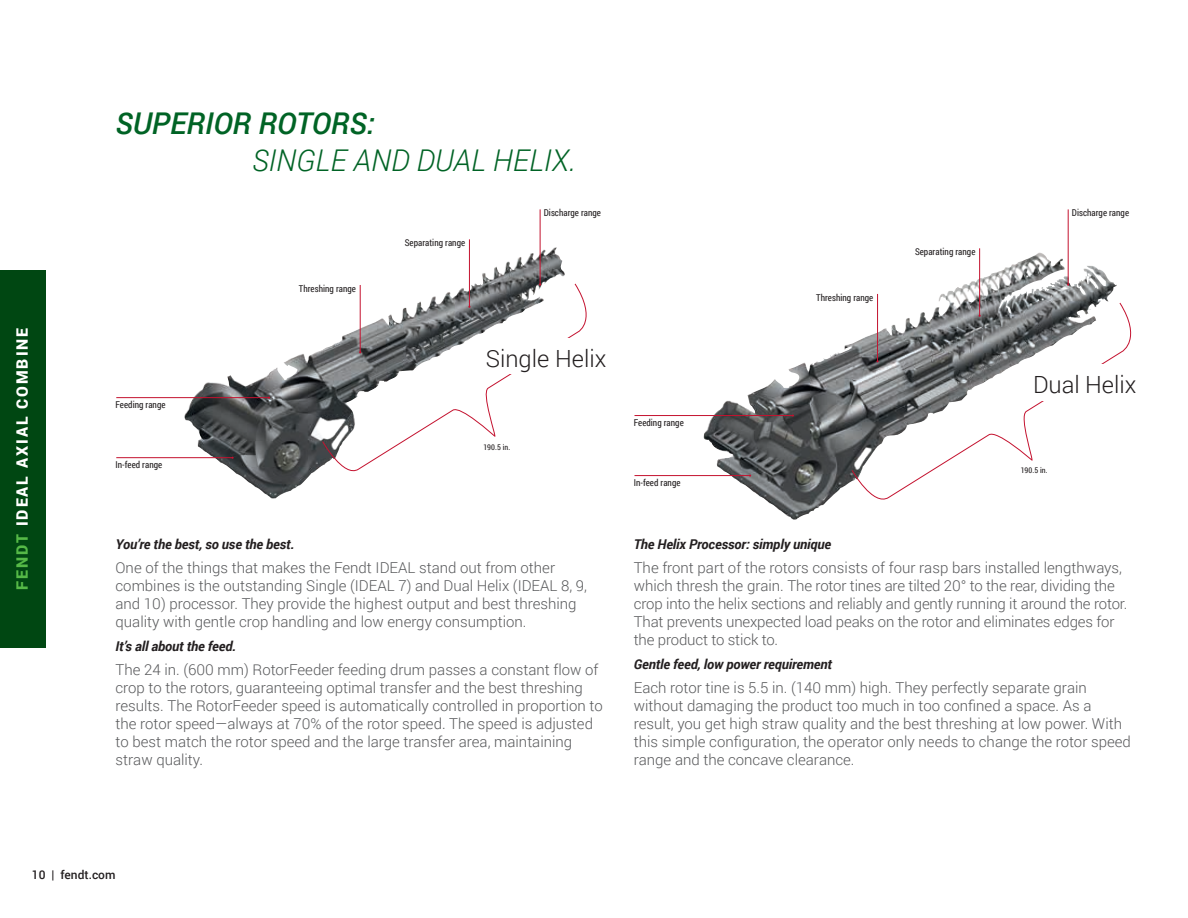
<style>
.page{position:relative;width:1188px;height:918px;background:#fff}
.page>*{position:absolute;margin:0;border:0;box-sizing:border-box;transform-origin:0 0}
.t1{font:italic 300 30px "Roboto";color:#006325}
.t2{font:italic 500 30px "Roboto";color:#006325}
.t3{font:300 23.7px "Roboto";color:#231f20}
.t4{font:900 15.75px "Roboto";letter-spacing:.125em;color:#fff}
.t5{font:300 15px/18px "Roboto";color:#58595b}
.t6{font:italic 700 13.5px "Roboto";letter-spacing:-.01em;color:#231f20}
.t7{font:500 12px "Roboto";color:#231f20}
.t8{font:9.45px "Roboto Condensed";letter-spacing:.005em;color:#231f20;scale:.95 1}
.t9{font:7.95px "Roboto Condensed";letter-spacing:.005em;color:#231f20}
.s1{color:#55b947}
</style>
<div class="page">
<img style="left:182px;top:247px;width:371px;height:251px">
<hr style="left:116px;top:457px;width:117px;height:1px;background:#c4122f">
<hr style="left:116px;top:397px;width:153px;height:1px;background:#c4122f">
<hr style="left:469px;top:239px;width:1px;height:68px;background:#c4122f">
<hr style="left:540px;top:209px;width:1px;height:76px;background:#c4122f">
<svg style="left:322px;top:283px;width:265px;height:195px"></svg>
<div style="left:482px;top:339px;width:131px;height:35px;background:#fff"></div>
<img style="left:702px;top:252px;width:337px;height:268px">
<hr style="left:635px;top:475px;width:115px;height:1px;background:#c4122f">
<hr style="left:635px;top:415px;width:158px;height:1px;background:#c4122f">
<hr style="left:877px;top:294px;width:1px;height:67px;background:#c4122f">
<hr style="left:979px;top:248px;width:1px;height:68px;background:#c4122f">
<hr style="left:1068px;top:209px;width:1px;height:76px;background:#c4122f">
<svg style="left:852px;top:302px;width:280px;height:205px"></svg>
<div style="left:1029px;top:364px;width:111px;height:37px;background:#fff"></div>
<div style="left:0;top:270px;width:45px;height:378px;background:#004712"></div>
<p class="t4" style="left:11px;top:590px;width:264px;rotate:-90deg"><span class="s1">FENDT</span> IDEAL AXIAL COMBINE</p>
<h1 class="t2" style="left:116px;top:102px;width:261px">SUPERIOR ROTORS:</h1>
<h1 class="t1" style="left:252px;top:140px;width:326px">SINGLE AND DUAL HELIX.</h1>
<p class="t8" style="left:116px;top:398px;width:54px">Feeding range</p>
<p class="t8" style="left:116px;top:458px;width:51px">In-feed range</p>
<p class="t8" style="left:299px;top:282px;width:62px">Threshing range</p>
<p class="t8" style="left:405px;top:236px;width:65px">Separating range</p>
<p class="t8" style="left:544px;top:206px;width:62px">Discharge range</p>
<h2 class="t3" style="left:486px;top:342px;width:122px">Single Helix</h2>
<p class="t9" style="left:483px;top:441px;width:28px">190.5 in.</p>
<p class="t6" style="left:116px;top:534px;width:181px">You’re the best, so use the best.</p>
<p class="t5" style="left:116px;top:559px;width:473px">One of the things that makes the Fendt IDEAL stand out from other combines is the outstanding Single (IDEAL 7) and Dual Helix (IDEAL 8, 9, and 10) processor. They provide the highest output and best threshing quality with gentle crop handling and low energy consumption.</p>
<p class="t6" style="left:116px;top:636px;width:122px">It’s all about the feed.</p>
<p class="t5" style="left:116px;top:661px;width:489px">The 24 in. (600 mm) RotorFeeder feeding drum passes a constant flow of crop to the rotors, guaranteeing optimal transfer and the best threshing results. The RotorFeeder speed is automatically controlled in proportion to the rotor speed—always at 70% of the rotor speed. The speed is adjusted to best match the rotor speed and the large transfer area, maintaining straw quality.</p>
<p class="t8" style="left:634px;top:416px;width:54px">Feeding range</p>
<p class="t8" style="left:634px;top:476px;width:51px">In-feed range</p>
<p class="t8" style="left:816px;top:291px;width:62px">Threshing range</p>
<p class="t8" style="left:915px;top:245px;width:65px">Separating range</p>
<p class="t8" style="left:1072px;top:206px;width:62px">Discharge range</p>
<h2 class="t3" style="left:1033px;top:368px;width:105px">Dual Helix</h2>
<p class="t9" style="left:1021px;top:464px;width:28px">190.5 in.</p>
<p class="t6" style="left:634px;top:534px;width:199px">The Helix Processor: simply unique</p>
<p class="t5" style="left:634px;top:559px;width:495px">The front part of the rotors consists of four rasp bars installed lengthways, which thresh the grain. The rotor tines are tilted 20° to the rear, dividing the crop into the helix sections and reliably and gently running it around the rotor.<br>That prevents unexpected load peaks on the rotor and eliminates edges for the product to stick to.</p>
<p class="t6" style="left:634px;top:654px;width:200px">Gentle feed, low power requirement</p>
<p class="t5" style="left:634px;top:679px;width:499px">Each rotor tine is 5.5 in. (140 mm) high. They perfectly separate grain without damaging the product too much in too confined a space. As a result, you get high straw quality and the best threshing at low power. With this simple configuration, the operator only needs to change the rotor speed range and the concave clearance.</p>
<p class="t7" style="left:32px;top:866px;width:85px">10 | fendt.com</p>
</div>
